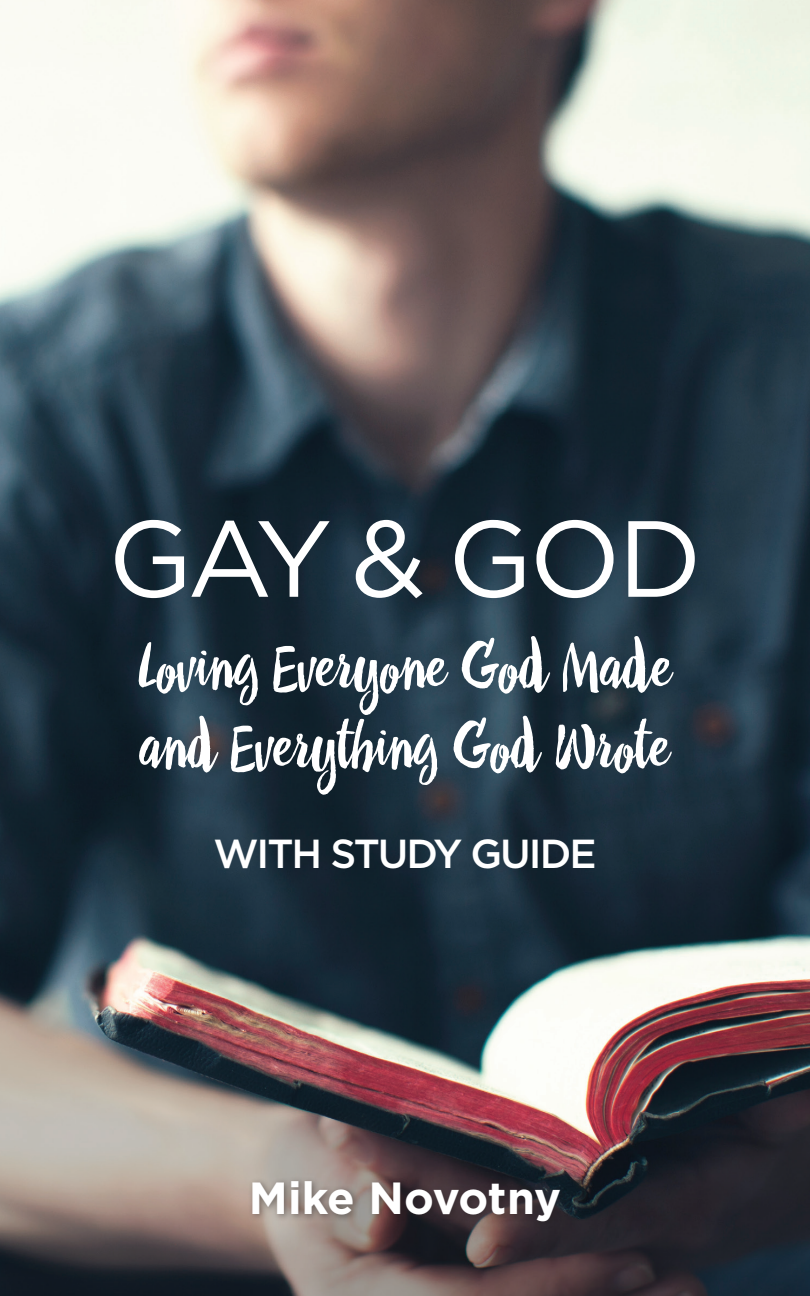
<style>
.page{position:relative;width:810px;height:1296px;background:#fff}
.page>*{position:absolute;margin:0;border:0;box-sizing:border-box;transform-origin:0 0}
.t1{font:108px "Gotham";letter-spacing:-.04em;color:#fff}
.t2{font:63px "Drina";color:#fff}
.t3{font:700 45px "Gotham";letter-spacing:-.005em;color:#fff}
.t4{font:500 40.5px "Gotham";letter-spacing:-.05em;color:#fff}
</style>
<div class="page">
<img style="left:0;top:0;width:810px;height:1296px">
<div style="left:248px;top:1176px;width:321px;height:53px;background:#231f20;opacity:.47"></div>
<p class="t1" style="left:108px;top:489px;width:596px">GAY &amp; GOD</p>
<p class="t2" style="left:138px;top:628px;width:536px">Loving Everyone God Made</p>
<p class="t2" style="left:140px;top:708px;width:532px">and Everything God Wrote</p>
<p class="t4" style="left:213px;top:827px;width:385px">WITH STUDY GUIDE</p>
<p class="t3" style="left:249px;top:1168px;width:314px">Mike Novotny</p>
</div>
